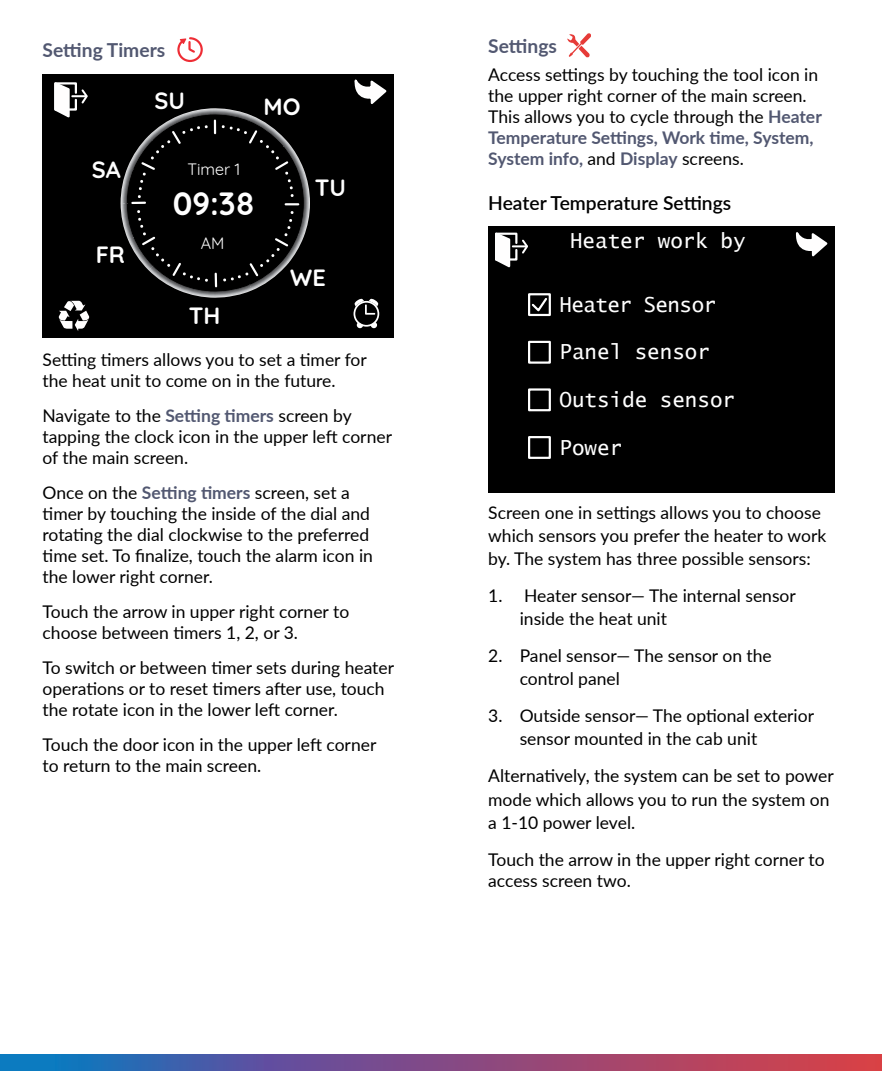
<style>
.page{position:relative;width:882px;height:1071px;background:#fff}
.page>*{position:absolute;margin:0;border:0;box-sizing:border-box;transform-origin:0 0}
.t1{font:700 32.02px "Quicksand";color:#fff}
.t2{font:700 23.45px "Quicksand";color:#fff}
.t3{font:20.82px "Lucida Sans Typewriter";color:#fff}
.t4{font:20.82px "Lucida Sans Typewriter";letter-spacing:-.025em;color:#fff}
.t5{font:600 19.25px "Lato";color:#000}
.t6{font:700 19.25px "Lato";color:#525871}
.t7{font:17.5px/21px "Lato";color:#000}
.t8{font:16.1px "Quicksand";color:#fff}
.s1{font-weight:700;color:#525871}
</style>
<div class="page">
<svg style="left:567px;top:33px;width:24px;height:25px"></svg>
<div style="left:488px;top:226px;width:347px;height:266px;background:#000"></div>
<svg style="left:795px;top:232px;width:33px;height:25px"></svg>
<svg style="left:495px;top:232px;width:33px;height:36px"></svg>
<div style="left:528px;top:388px;width:23px;height:23px;border:2px solid #fff"></div>
<div style="left:528px;top:436px;width:23px;height:23px;border:2px solid #fff"></div>
<div style="left:528px;top:293px;width:23px;height:23px;border:2px solid #fff"></div>
<div style="left:528px;top:341px;width:23px;height:23px;border:2px solid #fff"></div>
<svg style="left:530px;top:296px;width:19px;height:18px"></svg>
<div style="left:43px;top:74px;width:351px;height:264px;background:#000"></div>
<svg style="left:354px;top:79px;width:33px;height:25px"></svg>
<svg style="left:54px;top:82px;width:34px;height:36px"></svg>
<svg style="left:121px;top:108px;width:189px;height:190px"></svg>
<svg style="left:58px;top:300px;width:32px;height:31px"></svg>
<svg style="left:354px;top:298px;width:25px;height:30px"></svg>
<svg style="left:177px;top:37px;width:26px;height:25px"></svg>
<svg style="left:0;top:1055px;width:882px;height:16px;background:#7b5185"></svg>
<p class="t6" style="left:43px;top:36px;width:124px">Setting Timers</p>
<h2 class="t2" style="left:92px;top:150px;width:31px">SA</h2>
<h2 class="t2" style="left:96px;top:235px;width:31px">FR</h2>
<h2 class="t2" style="left:155px;top:81px;width:32px">SU</h2>
<h2 class="t2" style="left:264px;top:88px;width:39px">MO</h2>
<p class="t8" style="left:187px;top:157px;width:54px">Timer 1</p>
<h1 class="t1" style="left:173px;top:177px;width:83px">09:38</h1>
<p class="t8" style="left:201px;top:231px;width:25px">AM</p>
<h2 class="t2" style="left:189px;top:296px;width:33px">TH</h2>
<h2 class="t2" style="left:315px;top:168px;width:33px">TU</h2>
<h2 class="t2" style="left:290px;top:258px;width:37px">WE</h2>
<p class="t7" style="left:43px;top:349px;width:326px">Setting timers allows you to set a timer for the heat unit to come on in the future.</p>
<p class="t7" style="left:43px;top:405px;width:351px">Navigate to the <span class="s1">Setting timers</span> screen by tapping the clock icon in the upper left corner of the main screen.</p>
<p class="t7" style="left:43px;top:482px;width:332px">Once on the <span class="s1">Setting timers</span> screen, set a timer by touching the inside of the dial and rotating the dial clockwise to the preferred time set. To finalize, touch the alarm icon in the lower right corner.</p>
<p class="t7" style="left:43px;top:601px;width:308px">Touch the arrow in upper right corner to choose between timers 1, 2, or 3.</p>
<p class="t7" style="left:43px;top:657px;width:353px">To switch or between timer sets during heater operations or to reset timers after use, touch the rotate icon in the lower left corner.</p>
<p class="t7" style="left:43px;top:734px;width:335px">Touch the door icon in the upper left corner to return to the main screen.</p>
<p class="t6" style="left:488px;top:32px;width:70px">Settings</p>
<p class="t7" style="left:488px;top:63px;width:335px">Access settings by touching the tool icon in the upper right corner of the main screen.<br>This allows you to cycle through the <span class="s1">Heater Temperature Settings, Work time, System, System info,</span> and <span class="s1">Display</span> screens.</p>
<p class="t5" style="left:488px;top:189px;width:245px">Heater Temperature Settings</p>
<p class="t3" style="left:570px;top:228px;width:177px">Heater work by</p>
<p class="t4" style="left:560px;top:293px;width:158px">Heater Sensor</p>
<p class="t3" style="left:560px;top:340px;width:152px">Panel sensor</p>
<p class="t3" style="left:560px;top:388px;width:177px">Outside sensor</p>
<p class="t3" style="left:560px;top:435px;width:64px">Power</p>
<p class="t7" style="left:488px;top:500px;width:340px;line-height:23.1px">Screen one in settings allows you to choose which sensors you prefer the heater to work by. The system has three possible sensors:</p>
<p class="t7" style="left:520px;top:583px;width:278px;line-height:23.1px;text-indent:-32px">1. Heater sensor— The internal sensor inside the heat unit</p>
<p class="t7" style="left:520px;top:643px;width:254px;line-height:23.1px;text-indent:-32px">2. Panel sensor— The sensor on the control panel</p>
<p class="t7" style="left:520px;top:704px;width:296px;line-height:23.1px;text-indent:-32px">3. Outside sensor— The optional exterior sensor mounted in the cab unit</p>
<p class="t7" style="left:488px;top:764px;width:347px;line-height:23.1px">Alternatively, the system can be set to power mode which allows you to run the system on a 1-10 power level.</p>
<p class="t7" style="left:488px;top:848px;width:338px">Touch the arrow in the upper right corner to access screen two.</p>
</div>
